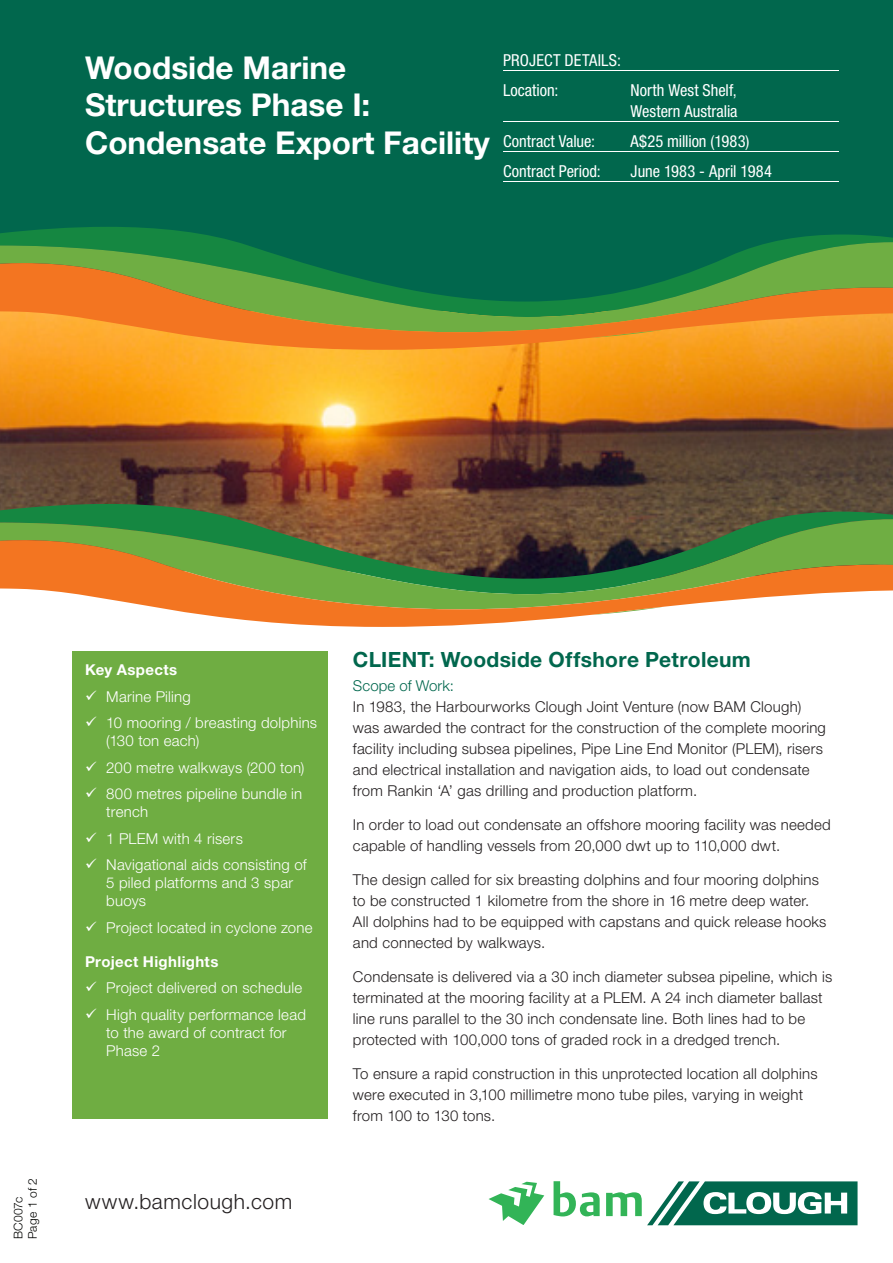
<style>
.page{position:relative;width:893px;height:1263px;background:#fff}
.page>*{position:absolute;margin:0;border:0;box-sizing:border-box;transform-origin:0 0}
.t1{font:700 31.5px/37.8px "Helvetica Neue";color:#fff}
.t2{font:700 21px "Helvetica Neue";letter-spacing:.015em;color:#01674d}
.t3{font:300 21px "Helvetica Neue";letter-spacing:.03em;color:#231f20}
.Project_details{font:condensed 16.5px/21px "Helvetica Neue LT Std";color:#fff}
.BODY{font:300 15px/21px "Helvetica Neue";letter-spacing:.015em;color:#231f20}
.Bullets_-_text_box{font:300 15px/18px "Helvetica Neue";letter-spacing:.015em;color:#fff}
.BODY-2{font:700 15px "Helvetica Neue";letter-spacing:.025em;color:#fff}
.t4{font:300 15px "Helvetica Neue";letter-spacing:.005em;color:#01674d}
.t5{font:300 12px/14.4px "Helvetica Neue LT Std";letter-spacing:.02em;color:#040503}
</style>
<div class="page">
<div style="left:0;top:0;width:893px;height:323px;background:#01674d"></div>
<img style="left:0;top:350px;width:893px;height:154px">
<hr style="left:503px;top:70px;width:336px;height:1px;background:#fff">
<hr style="left:503px;top:121px;width:336px;height:1px;background:#fff">
<hr style="left:503px;top:151px;width:336px;height:1px;background:#fff">
<hr style="left:503px;top:181px;width:336px;height:1px;background:#fff">
<img style="left:0;top:227px;width:893px;height:15px">
<img style="left:0;top:242px;width:893px;height:21px">
<img style="left:0;top:263px;width:893px;height:87px">
<img style="left:0;top:504px;width:893px;height:15px">
<img style="left:0;top:519px;width:893px;height:21px">
<img style="left:0;top:540px;width:893px;height:87px">
<svg style="left:554px;top:1181px;width:46px;height:35px"></svg>
<svg style="left:606px;top:1181px;width:251px;height:44px"></svg>
<svg style="left:488px;top:1182px;width:56px;height:43px"></svg>
<div style="left:72px;top:651px;width:255px;height:467px;background:#6fad42"></div>
<p class="t1" style="left:85px;top:48px;width:406px">Woodside Marine<br>Structures Phase I:<br>Condensate Export Facility</p>
<p class="Project_details" style="left:503px;top:49px;width:120px">PROJECT DETAILS:</p>
<p class="Project_details" style="left:503px;top:79px;width:57px">Location:</p>
<p class="Project_details" style="left:631px;top:79px;width:108px">North West Shelf,<br>Western Australia</p>
<p class="Project_details" style="left:503px;top:130px;width:94px">Contract Value:</p>
<p class="Project_details" style="left:631px;top:130px;width:120px">A$25 million (1983)</p>
<p class="Project_details" style="left:503px;top:160px;width:99px">Contract Period:</p>
<p class="Project_details" style="left:631px;top:160px;width:143px">June 1983 - April 1984</p>
<h1 class="t5" style="left:11px;top:1239px;width:63px;rotate:-90deg">BC007c<br>Page 1 of 2</h1>
<p class="BODY-2" style="left:85px;top:660px;width:94px">Key Aspects</p>
<p class="Bullets_-_text_box" style="left:106px;top:687px;width:86px">Marine Piling</p>
<p class="Bullets_-_text_box" style="left:106px;top:713px;width:212px">10 mooring / breasting dolphins (130 ton each)</p>
<p class="Bullets_-_text_box" style="left:106px;top:758px;width:200px">200 metre walkways (200 ton)</p>
<p class="Bullets_-_text_box" style="left:106px;top:784px;width:198px">800 metres pipeline bundle in trench</p>
<p class="Bullets_-_text_box" style="left:106px;top:829px;width:138px">1 PLEM with 4 risers</p>
<p class="Bullets_-_text_box" style="left:106px;top:855px;width:202px">Navigational aids consisting of<br>5 piled platforms and 3 spar buoys</p>
<p class="Bullets_-_text_box" style="left:106px;top:918px;width:208px">Project located in cyclone zone</p>
<p class="BODY-2" style="left:85px;top:952px;width:135px">Project Highlights</p>
<p class="Bullets_-_text_box" style="left:106px;top:978px;width:198px">Project delivered on schedule</p>
<p class="Bullets_-_text_box" style="left:106px;top:1005px;width:201px">High quality performance lead to the award of contract for<br>Phase 2</p>
<p class="t3" style="left:85px;top:1189px;width:209px">www.bamclough.com</p>
<h1 class="t2" style="left:353px;top:646px;width:400px">CLIENT: Woodside Offshore Petroleum</h1>
<h2 class="t4" style="left:353px;top:677px;width:103px">Scope of Work:</h2>
<p class="BODY" style="left:353px;top:696px;width:474px">In 1983, the Harbourworks Clough Joint Venture (now BAM Clough) was awarded the contract for the construction of the complete mooring facility including subsea pipelines, Pipe Line End Monitor (PLEM), risers and electrical installation and navigation aids, to load out condensate from Rankin ‘A’ gas drilling and production platform.</p>
<p class="BODY" style="left:353px;top:814px;width:479px">In order to load out condensate an offshore mooring facility was needed capable of handling vessels from 20,000 dwt up to 110,000 dwt.</p>
<p class="BODY" style="left:353px;top:869px;width:475px">The design called for six breasting dolphins and four mooring dolphins to be constructed 1 kilometre from the shore in 16 metre deep water.<br>All dolphins had to be equipped with capstans and quick release hooks and connected by walkways.</p>
<p class="BODY" style="left:353px;top:965px;width:481px">Condensate is delivered via a 30 inch diameter subsea pipeline, which is terminated at the mooring facility at a PLEM. A 24 inch diameter ballast line runs parallel to the 30 inch condensate line. Both lines had to be protected with 100,000 tons of graded rock in a dredged trench.</p>
<p class="BODY" style="left:353px;top:1062px;width:466px">To ensure a rapid construction in this unprotected location all dolphins were executed in 3,100 millimetre mono tube piles, varying in weight from 100 to 130 tons.</p>
</div>
